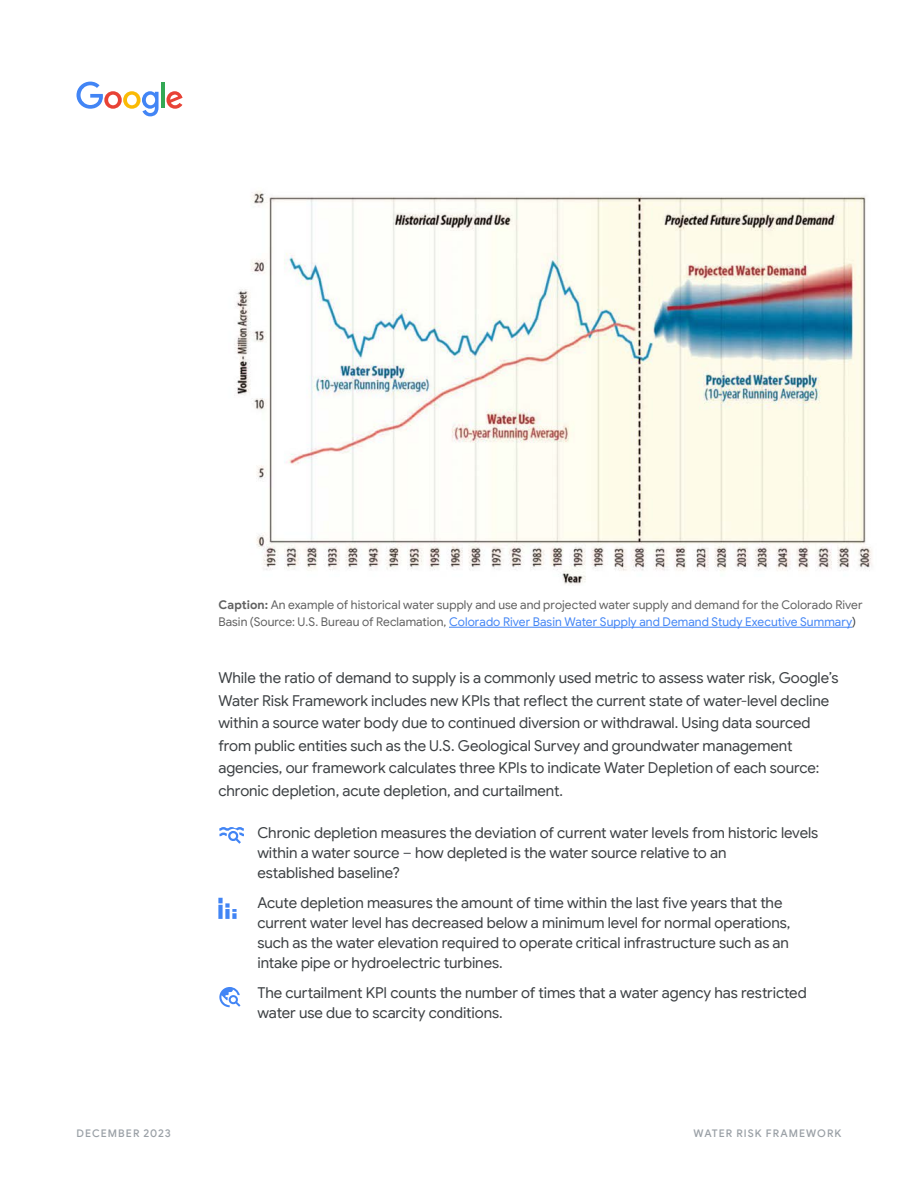
<style>
.page{position:relative;width:918px;height:1188px;background:#fff}
.page>*{position:absolute;margin:0;border:0;box-sizing:border-box;transform-origin:0 0}
.t1{font:15px/22.5px "Google Sans";letter-spacing:-.005em;color:#3c4043}
.t2{font:12px/16.5px "Google Sans";letter-spacing:.005em;color:#616161}
.t3{font:500 10.5px "Google Sans";letter-spacing:.1em;color:#9aa0a6}
.s1{font-weight:700}
.s2{color:#4285f5}
.s3{color:#3c4043}
</style>
<div class="page">
<svg style="left:77px;top:82px;width:82px;height:34px"></svg>
<hr style="left:161px;top:83px;width:4px;height:25px;background:#33a854">
<svg style="left:166px;top:91px;width:17px;height:18px"></svg>
<img style="left:234px;top:191px;width:638px;height:394px">
<hr style="left:449px;top:627px;width:403px;height:1px;background:#4285f5">
<svg style="left:219px;top:827px;width:25px;height:17px"></svg>
<svg style="left:219px;top:987px;width:22px;height:20px"></svg>
<svg style="left:218px;top:898px;width:19px;height:21px"></svg>
<p class="t2" style="left:218px;top:597px;width:646px"><span class="s1">Caption:</span> An example of historical water supply and use and projected water supply and demand for the Colorado River<br>Basin (Source: U.S. Bureau of Reclamation, <span class="s2">Colorado River Basin Water Supply and Demand Study Executive Summary</span><span class="s3">)</span></p>
<p class="t1" style="left:218px;top:666px;width:622px">While the ratio of demand to supply is a commonly used metric to assess water risk, Google’s Water Risk Framework includes new KPIs that reflect the current state of water-level decline within a source water body due to continued diversion or withdrawal. Using data sourced from public entities such as the U.S. Geological Survey and groundwater management agencies, our framework calculates three KPIs to indicate Water Depletion of each source: chronic depletion, acute depletion, and curtailment.</p>
<p class="t1" style="left:257px;top:823px;width:563px;line-height:19.8px">Chronic depletion measures the deviation of current water levels from historic levels within a water source – how depleted is the water source relative to an<br>established baseline?</p>
<p class="t1" style="left:257px;top:893px;width:535px;line-height:20px">Acute depletion measures the amount of time within the last five years that the current water level has decreased below a minimum level for normal operations, such as the water elevation required to operate critical infrastructure such as an intake pipe or hydroelectric turbines.</p>
<p class="t1" style="left:257px;top:983px;width:551px;line-height:20px">The curtailment KPI counts the number of times that a water agency has restricted water use due to scarcity conditions.</p>
<p class="t3" style="left:76px;top:1127px;width:96px">DECEMBER 2023</p>
<p class="t3" style="left:694px;top:1127px;width:149px">WATER RISK FRAMEWORK</p>
</div>
